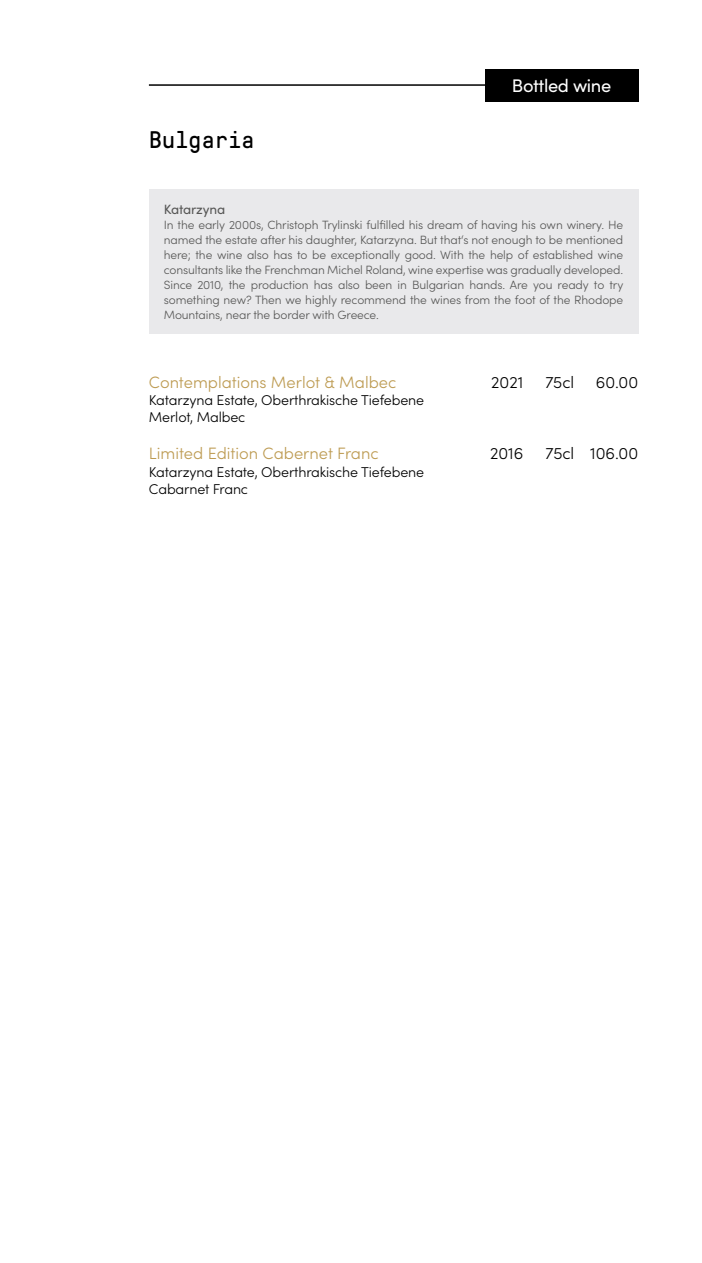
<style>
.page{position:relative;width:702px;height:1263px;background:#fff}
.page>*{position:absolute;margin:0;border:0;box-sizing:border-box;transform-origin:0 0}
.t1{font:24px "GT Pressura Mono";color:#000}
.t2{font:18.3px "Sofia Pro";letter-spacing:-.02em;color:#fff}
.t3{font:300 16.5px "Sofia Pro";color:#bd9b52}
.t4{font:300 16.5px "Sofia Pro";color:#000}
.t5{font:300 14.25px/17.1px "Sofia Pro";letter-spacing:-.01em;color:#000}
.t6{font:13.5px "Sofia Pro";letter-spacing:-.01em;color:#575756}
.t7{font:300 12px/15px "Sofia Pro";letter-spacing:-.01em;color:#575756;text-align:justify}
</style>
<div class="page">
<hr style="left:149px;top:84px;width:340px;height:2px;background:#000">
<div style="left:485px;top:69px;width:153px;height:32px;background:#000"></div>
<div style="left:149px;top:189px;width:489px;height:145px;background:#e9e9eb"></div>
<h1 class="t1" style="left:149px;top:127px;width:107px">Bulgaria</h1>
<h2 class="t2" style="left:512px;top:72px;width:101px">Bottled wine</h2>
<p class="t6" style="left:164px;top:199px;width:63px">Katarzyna</p>
<p class="t7" style="left:164px;top:217px;width:461px">In the early 2000s, Christoph Trylinski fulfilled his dream of having his own winery. He named the estate after his daughter, Katarzyna. But that‘s not enough to be mentioned here; the wine also has to be exceptionally good. With the help of established wine consultants like the Frenchman Michel Roland, wine expertise was gradually developed.<br>Since 2010, the production has also been in Bulgarian hands. Are you ready to try something new? Then we highly recommend the wines from the foot of the Rhodope Mountains, near the border with Greece.</p>
<h3 class="t3" style="left:149px;top:370px;width:249px">Contemplations Merlot &amp; Malbec</h3>
<p class="t5" style="left:149px;top:390px;width:277px">Katarzyna Estate, Oberthrakische Tiefebene<br>Merlot, Malbec</p>
<h3 class="t3" style="left:149px;top:442px;width:231px">Limited Edition Cabernet Franc</h3>
<p class="t5" style="left:149px;top:462px;width:277px">Katarzyna Estate, Oberthrakische Tiefebene<br>Cabarnet Franc</p>
<h3 class="t4" style="left:491px;top:370px;width:34px">2021</h3>
<h3 class="t4" style="left:545px;top:370px;width:30px">75cl</h3>
<h3 class="t4" style="left:596px;top:370px;width:44px">60.00</h3>
<h3 class="t4" style="left:490px;top:442px;width:35px">2016</h3>
<h3 class="t4" style="left:545px;top:442px;width:94px">75cl 106.00</h3>
</div>
